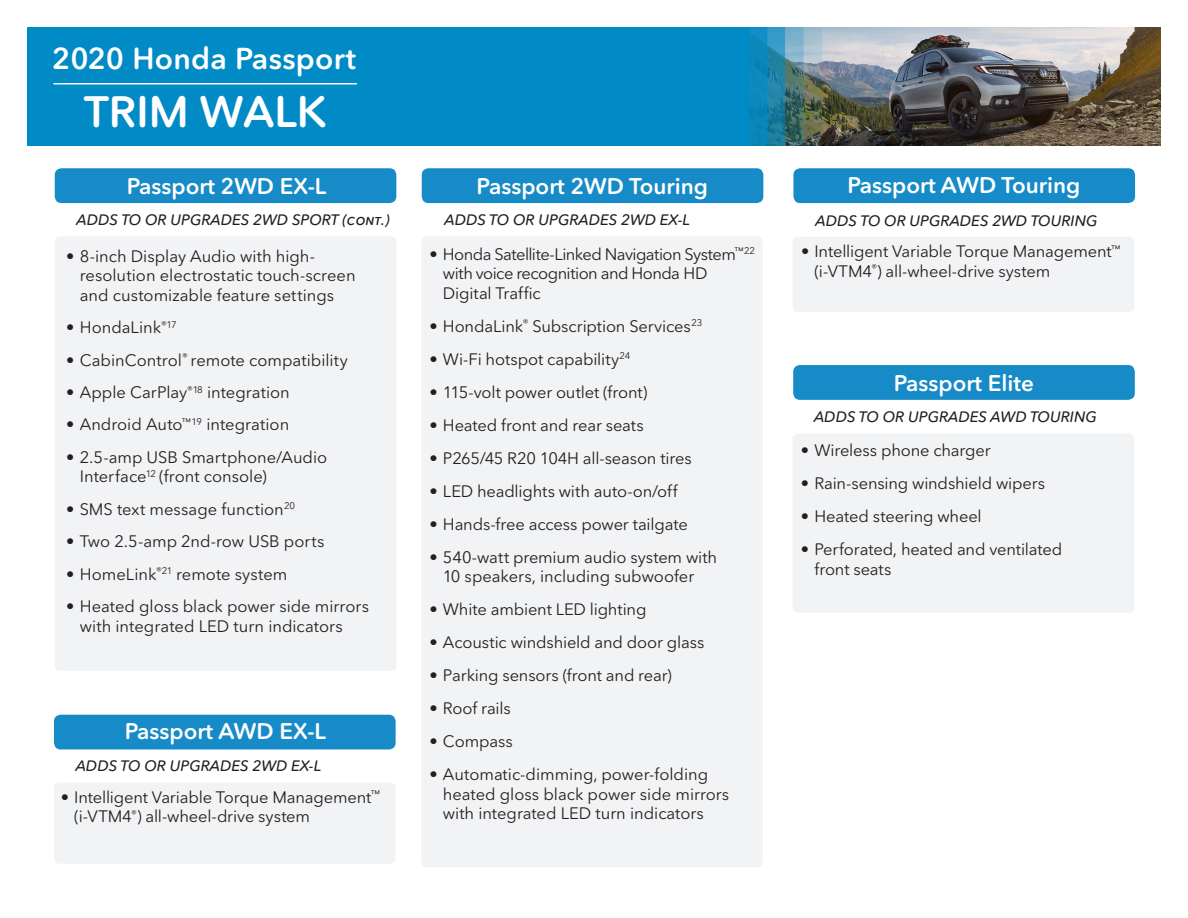
<style>
.page{position:relative;width:1188px;height:918px;background:#fff}
.page>*{position:absolute;margin:0;border:0;box-sizing:border-box;transform-origin:0 0}
.t1{font:600 43.5px "Avenir Next Rounded Std";letter-spacing:.005em;color:#fff}
.t2{font:600 30px "Avenir Next Rounded Std";letter-spacing:.01em;color:#fff}
.t3{font:600 22.5px "Avenir Next Rounded Std";color:#fff}
.t4{font:16.5px/19.5px "Avenir Next Rounded Std";letter-spacing:-.005em;color:#231f20}
.t5{font:16.5px/19.5px "Avenir Next Rounded Std";letter-spacing:-.035em;color:#231f20}
.t6{font:15px "Avenir Next Rounded Std Med It";color:#231f20}
</style>
<div class="page">
<div style="left:793px;top:237px;width:341px;height:75px;background:#f2f3f4;border-radius:5px"></div>
<div style="left:793px;top:434px;width:341px;height:179px;background:#f2f3f4;border-radius:5px"></div>
<div style="left:54px;top:783px;width:342px;height:81px;background:#f2f3f4;border-radius:5px"></div>
<div style="left:421px;top:236px;width:342px;height:631px;background:#f2f3f4;border-radius:5px"></div>
<div style="left:54px;top:715px;width:342px;height:34px;background:#178bc7;border-radius:7px"></div>
<div style="left:422px;top:168px;width:341px;height:35px;background:#178bc7;border-radius:7px"></div>
<div style="left:793px;top:365px;width:342px;height:35px;background:#178bc7;border-radius:7px"></div>
<div style="left:793px;top:168px;width:342px;height:35px;background:#178bc7;border-radius:7px"></div>
<div style="left:55px;top:236px;width:341px;height:435px;background:#f2f3f4;border-radius:5px"></div>
<div style="left:55px;top:168px;width:341px;height:35px;background:#178bc7;border-radius:7px"></div>
<img style="left:27px;top:27px;width:1134px;height:119px">
<hr style="left:54px;top:83px;width:303px;height:1px;background:#fff">
<p class="t2" style="left:52px;top:41px;width:306px">2020 Honda Passport</p>
<p class="t1" style="left:84px;top:86px;width:244px">TRIM WALK</p>
<p class="t3" style="left:127px;top:172px;width:201px">Passport 2WD EX-L</p>
<p class="t6" style="left:77px;top:211px;width:315px">ADDS TO OR UPGRADES 2WD SPORT (cont.)</p>
<p class="t4" style="left:80px;top:246px;width:277px;text-indent:-14px">• 8-inch Display Audio with high&shy;resolution electrostatic touch-screen and customizable feature settings</p>
<p class="t4" style="left:66px;top:318px;width:112px">• HondaLink<sup>®17</sup></p>
<p class="t4" style="left:66px;top:350px;width:283px">• CabinControl<sup>®</sup> remote compatibility</p>
<p class="t4" style="left:66px;top:383px;width:225px">• Apple CarPlay<sup>®18</sup> integration</p>
<p class="t4" style="left:66px;top:415px;width:224px">• Android Auto<sup>™19</sup> integration</p>
<p class="t4" style="left:80px;top:448px;width:249px;text-indent:-14px">• 2.5-amp USB Smartphone/Audio<br>Interface<sup>12</sup> (front console)</p>
<p class="t4" style="left:66px;top:499px;width:230px">• SMS text message function<sup>20</sup></p>
<p class="t4" style="left:66px;top:532px;width:260px">• Two 2.5-amp 2nd-row USB ports</p>
<p class="t4" style="left:66px;top:564px;width:223px">• HomeLink<sup>®21</sup> remote system</p>
<p class="t4" style="left:80px;top:597px;width:291px;text-indent:-14px">• Heated gloss black power side mirrors with integrated LED turn indicators</p>
<p class="t3" style="left:125px;top:717px;width:203px">Passport AWD EX-L</p>
<p class="t6" style="left:76px;top:756px;width:247px">ADDS TO OR UPGRADES 2WD EX-L</p>
<p class="t4" style="left:74px;top:787px;width:307px;text-indent:-14px">• Intelligent Variable Torque Management<sup>™ </sup>(i-VTM4<sup>®</sup>) all-wheel-drive system</p>
<p class="t3" style="left:477px;top:172px;width:233px">Passport 2WD Touring</p>
<p class="t6" style="left:444px;top:211px;width:247px">ADDS TO OR UPGRADES 2WD EX-L</p>
<p class="t5" style="left:443px;top:244px;width:313px;text-indent:-14px">• Honda Satellite-Linked Navigation System<sup>™22 </sup>with voice recognition and Honda HD<br>Digital Traffic</p>
<p class="t4" style="left:429px;top:316px;width:274px">• HondaLink<sup>®</sup> Subscription Services<sup>23</sup></p>
<p class="t4" style="left:429px;top:349px;width:202px">• Wi-Fi hotspot capability<sup>24</sup></p>
<p class="t4" style="left:429px;top:382px;width:219px">• 115-volt power outlet (front)</p>
<p class="t4" style="left:429px;top:415px;width:216px">• Heated front and rear seats</p>
<p class="t4" style="left:429px;top:448px;width:264px">• P265/45 R20 104H all-season tires</p>
<p class="t4" style="left:429px;top:481px;width:250px">• LED headlights with auto-on/off</p>
<p class="t4" style="left:429px;top:514px;width:260px">• Hands-free access power tailgate</p>
<p class="t4" style="left:429px;top:547px;width:289px;text-align:center">• 540-watt premium audio system with<br>10 speakers, including subwoofer</p>
<p class="t4" style="left:429px;top:600px;width:218px">• White ambient LED lighting</p>
<p class="t4" style="left:429px;top:633px;width:276px">• Acoustic windshield and door glass</p>
<p class="t4" style="left:429px;top:666px;width:244px">• Parking sensors (front and rear)</p>
<p class="t4" style="left:429px;top:699px;width:83px">• Roof rails</p>
<p class="t4" style="left:429px;top:732px;width:85px">• Compass</p>
<p class="t4" style="left:443px;top:765px;width:288px;text-indent:-14px">• Automatic-dimming, power-folding heated gloss black power side mirrors with integrated LED turn indicators</p>
<p class="t3" style="left:847px;top:171px;width:234px">Passport AWD Touring</p>
<p class="t6" style="left:816px;top:211px;width:283px">ADDS TO OR UPGRADES 2WD TOURING</p>
<p class="t4" style="left:815px;top:242px;width:307px;text-indent:-14px">• Intelligent Variable Torque Management<sup>™ </sup>(i-VTM4<sup>®</sup>) all-wheel-drive system</p>
<p class="t3" style="left:894px;top:370px;width:142px">Passport Elite</p>
<p class="t6" style="left:814px;top:408px;width:284px">ADDS TO OR UPGRADES AWD TOURING</p>
<p class="t4" style="left:801px;top:441px;width:191px">• Wireless phone charger</p>
<p class="t4" style="left:801px;top:474px;width:246px">• Rain-sensing windshield wipers</p>
<p class="t4" style="left:801px;top:507px;width:182px">• Heated steering wheel</p>
<p class="t4" style="left:814px;top:540px;width:250px;text-indent:-14px">• Perforated, heated and ventilated front seats</p>
</div>
